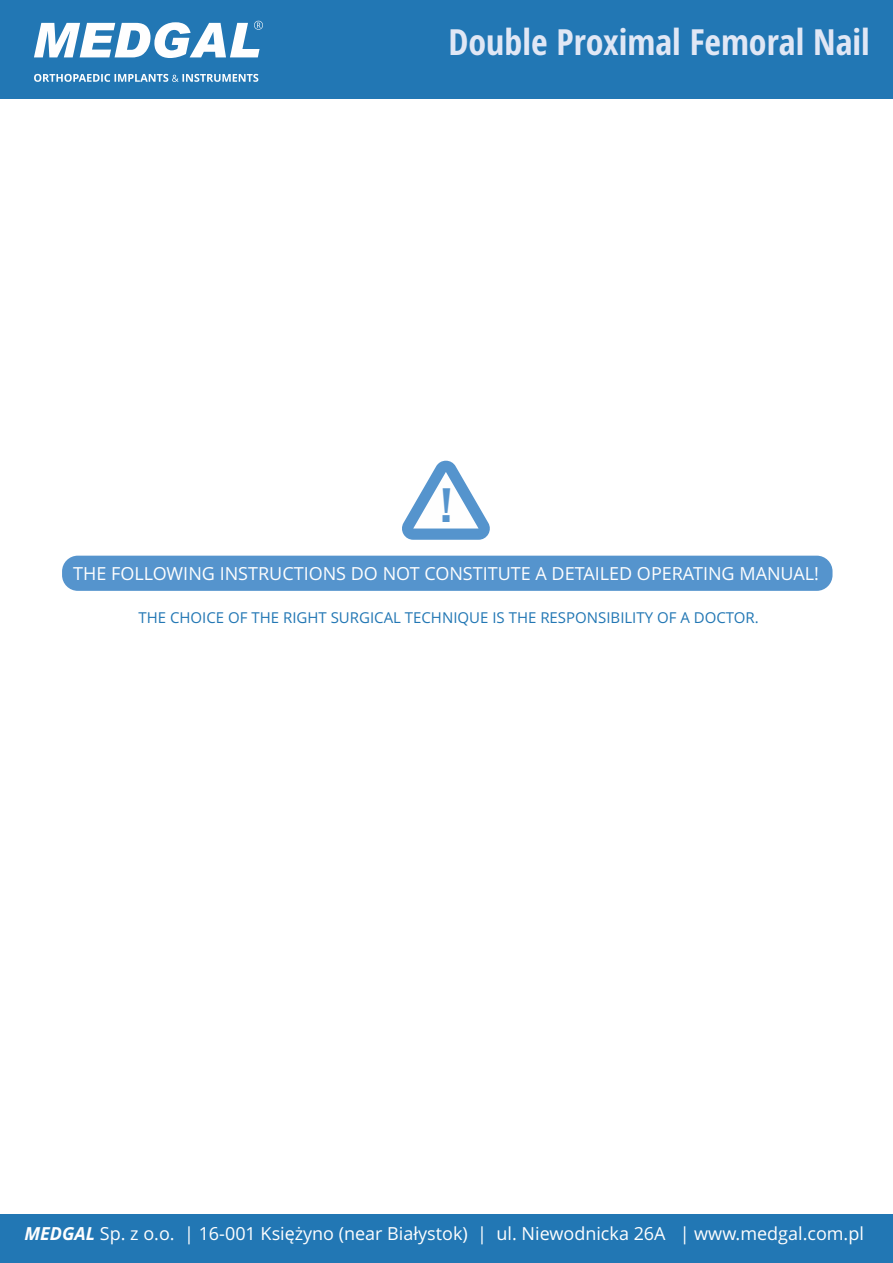
<style>
.page{position:relative;width:893px;height:1263px;background:#fff}
.page>*{position:absolute;margin:0;border:0;box-sizing:border-box;transform-origin:0 0}
.t1{font:800 41.85px "Oswald";color:#5594cd}
.t2{font:700 condensed 36px "Open Sans";color:#e0e7f5}
.t3{font:18px "Open Sans";color:#fefefe}
.t4{font:15px "Open Sans";color:#2277b4}
.s1{font-weight:700;font-style:italic}
</style>
<div class="page">
<div style="left:0;top:0;width:893px;height:99px;background:#2277b4"></div>
<svg style="left:34px;top:74px;width:224px;height:8px"></svg>
<svg style="left:34px;top:21px;width:229px;height:37px"></svg>
<div style="left:0;top:1214px;width:893px;height:49px;background:#2277b4"></div>
<div style="left:62px;top:556px;width:770px;height:35px;background:#5594cd;border-radius:16px"></div>
<svg style="left:402px;top:461px;width:88px;height:79px"></svg>
<h2 class="t2" style="left:448px;top:28px;width:423px">Double Proximal Femoral Nail</h2>
<h1 class="t1" style="left:441px;top:477px;width:13px">!</h1>
<p class="t3" style="left:73px;top:566px;width:747px">THE FOLLOWING INSTRUCTIONS DO NOT CONSTITUTE A DETAILED OPERATING MANUAL!</p>
<p class="t4" style="left:138px;top:611px;width:622px">THE CHOICE OF THE RIGHT SURGICAL TECHNIQUE IS THE RESPONSIBILITY OF A DOCTOR.</p>
<p class="t3" style="left:24px;top:1226px;width:841px"><span class="s1">MEDGAL</span> Sp. z o.o. | 16-001 Księżyno (near Białystok) | ul. Niewodnicka 26A | www.medgal.com.pl</p>
</div>
